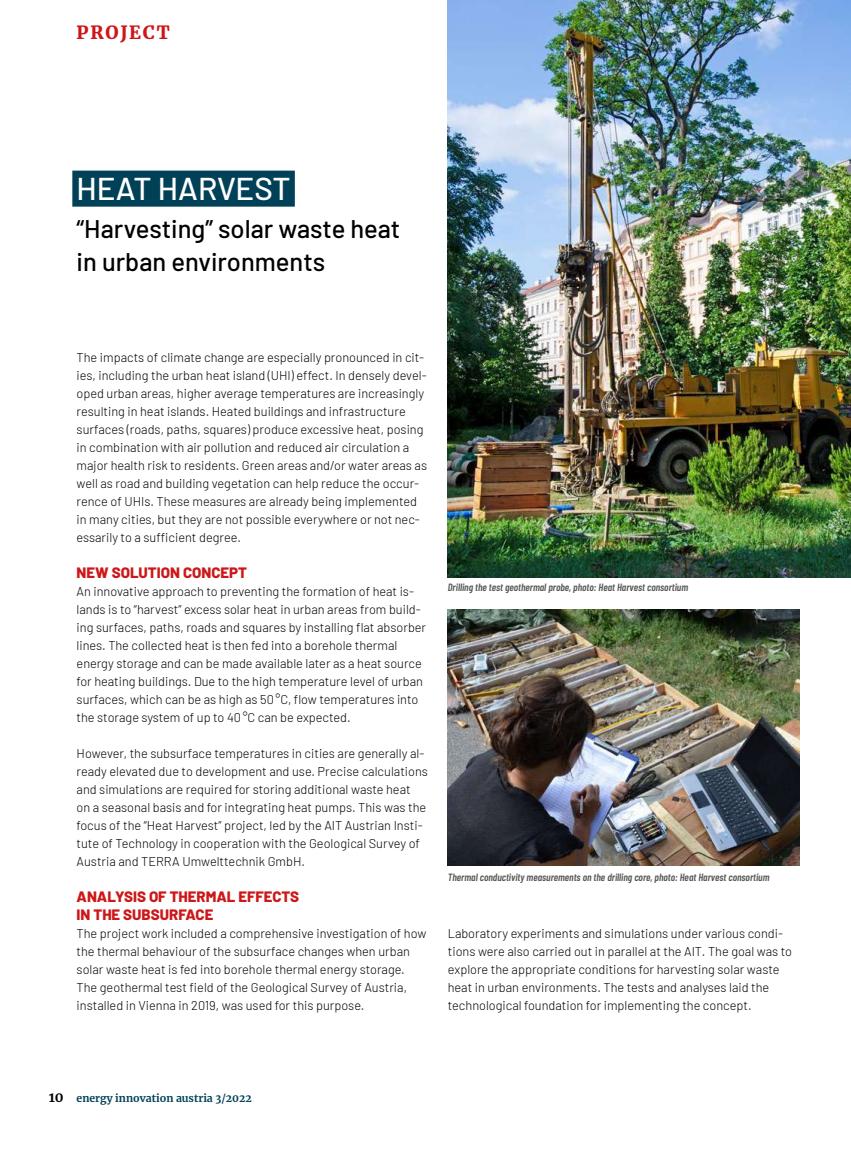
<style>
.page{position:relative;width:851px;height:1149px;background:#fff}
.page>*{position:absolute;margin:0;border:0;box-sizing:border-box;transform-origin:0 0}
.t1{font:500 31.5px "Barlow";color:#fff}
.t2{font:500 25.5px/33px "Barlow";color:#000}
.t3{font:900 18px "Merriweather";letter-spacing:.1em;color:#cd1719}
.t4{font:800 15px/18px "Barlow";color:#cd1719}
.t5{font:300 12.75px/18px "Barlow";color:#000}
.t6{font:italic 600 10.5px "Barlow Condensed";color:#575756}
.t7{font:700 10.5px "Merriweather";color:#004158}
.s1{font-size:13.5px;color:#000}
</style>
<div class="page">
<div style="left:72px;top:170px;width:223px;height:36px;background:#004158"></div>
<img style="left:448px;top:609px;width:351px;height:255px">
<img style="left:448px;top:0;width:402px;height:577px">
<h3 class="t3" style="left:77px;top:20px;width:95px">PROJECT</h3>
<h1 class="t1" style="left:77px;top:166px;width:215px">HEAT HARVEST</h1>
<h2 class="t2" style="left:77px;top:210px;width:325px">“Harvesting” solar waste heat in urban environments</h2>
<p class="t5" style="left:77px;top:347px;width:352px">The impacts of climate change are especially pronounced in cit&shy;ies, including the urban heat island (UHI) effect. In densely devel&shy;oped urban areas, higher average temperatures are increasingly resulting in heat islands. Heated buildings and infrastructure surfaces (roads, paths, squares) produce excessive heat, posing in combination with air pollution and reduced air circulation a major health risk to residents. Green areas and/or water areas as well as road and building vegetation can help reduce the occur&shy;rence of UHIs. These measures are already being implemented in many cities, but they are not possible everywhere or not nec&shy;essarily to a sufficient degree.</p>
<p class="t4" style="left:77px;top:562px;width:172px">NEW SOLUTION CONCEPT</p>
<p class="t5" style="left:77px;top:581px;width:351px">An innovative approach to preventing the formation of heat is&shy;lands is to “harvest” excess solar heat in urban areas from build&shy;ing surfaces, paths, roads and squares by installing flat absorber lines. The collected heat is then fed into a borehole thermal energy storage and can be made available later as a heat source for heating buildings. Due to the high temperature level of urban surfaces, which can be as high as 50°C, flow temperatures into the storage system of up to 40°C can be expected.</p>
<p class="t5" style="left:77px;top:743px;width:353px">However, the subsurface temperatures in cities are generally al&shy;ready elevated due to development and use. Precise calculations and simulations are required for storing additional waste heat<br>on a seasonal basis and for integrating heat pumps. This was the focus of the “Heat Harvest” project, led by the AIT Austrian Insti&shy;tute of Technology in cooperation with the Geological Survey of Austria and TERRA Umwelttechnik GmbH.</p>
<p class="t4" style="left:77px;top:886px;width:224px">ANALYSIS OF THERMAL EFFECTS<br>IN THE SUBSURFACE</p>
<p class="t5" style="left:77px;top:923px;width:351px">The project work included a comprehensive investigation of how the thermal behaviour of the subsurface changes when urban solar waste heat is fed into borehole thermal energy storage.<br>The geothermal test field of the Geological Survey of Austria, installed in Vienna in 2019, was used for this purpose.</p>
<p class="t5" style="left:448px;top:923px;width:346px">Laboratory experiments and simulations under various condi&shy;tions were also carried out in parallel at the AIT. The goal was to explore the appropriate conditions for harvesting solar waste heat in urban environments. The tests and analyses laid the technological foundation for implementing the concept.</p>
<p class="t6" style="left:448px;top:580px;width:242px">Drilling the test geothermal probe, photo: Heat Harvest consortium</p>
<p class="t6" style="left:448px;top:869px;width:323px">Thermal conductivity measurements on the drilling core, photo: Heat Harvest consortium</p>
<p class="t7" style="left:49px;top:1090px;width:204px"><span class="s1">10</span> energy innovation austria 3/2022</p>
</div>
